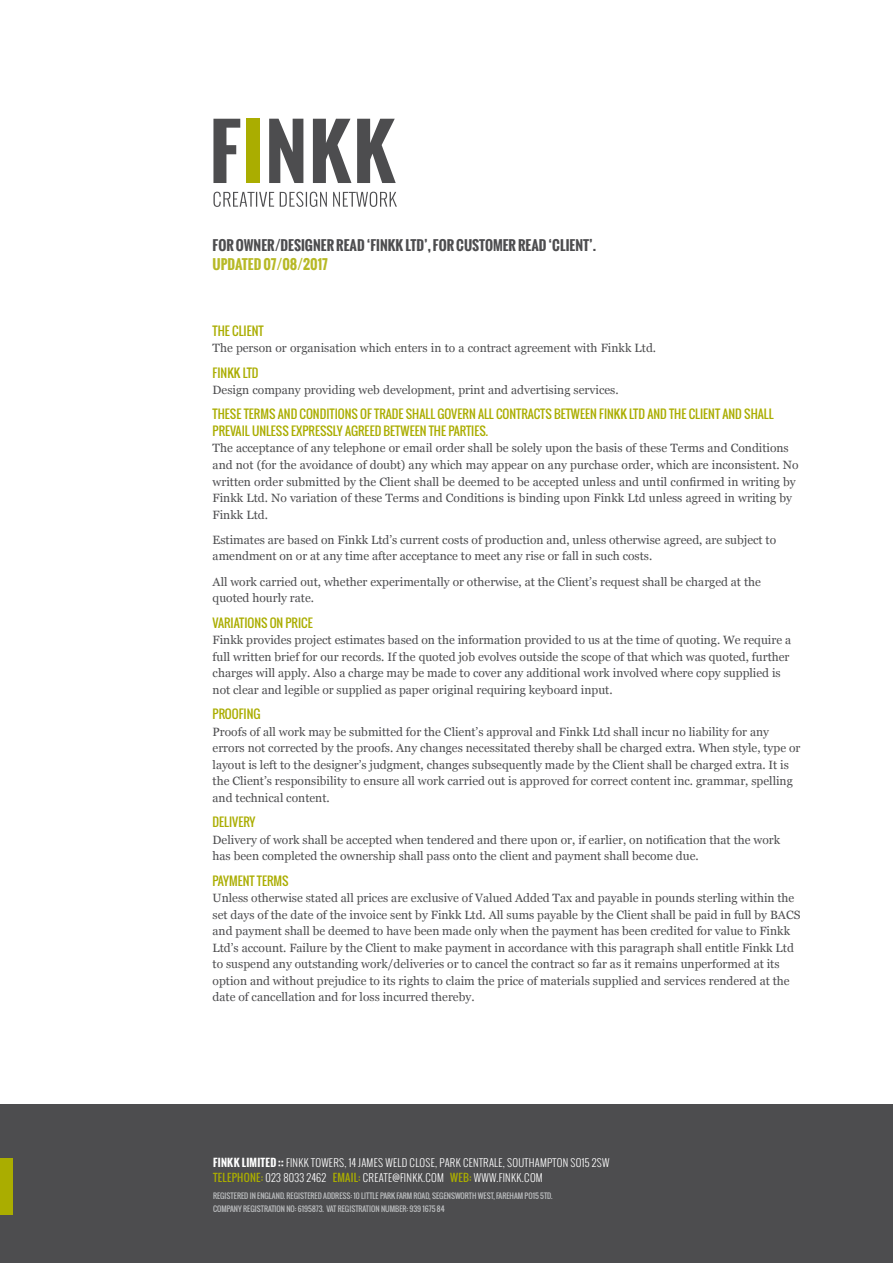
<style>
.page{position:relative;width:893px;height:1263px;background:#fff}
.page>*{position:absolute;margin:0;border:0;box-sizing:border-box;transform-origin:0 0}
.t1{font:700 13.5px "Oswald";color:#4d4d4f}
.t2{font:700 13.5px "Oswald";color:#b7b926}
.t3{font:12px/16.5px "Georgia";color:#4d4d4f}
.t4{font:12px/16.5px "Oswald";color:#aaad00}
.t5{font:300 10.5px/15px "Oswald";letter-spacing:.025em;color:#fff}
.t6{font:700 10.5px "Oswald";color:#fff}
.t7{font:7.5px/13.5px "Oswald";color:#bcbec0}
.s1{font-weight:700}
.s2{font-weight:400;color:#aaad00}
</style>
<div class="page">
<svg style="left:269px;top:119px;width:127px;height:64px"></svg>
<div style="left:247px;top:119px;width:13px;height:64px;background:#aaad00"></div>
<svg style="left:213px;top:119px;width:27px;height:64px"></svg>
<svg style="left:213px;top:192px;width:184px;height:15px"></svg>
<div style="left:0;top:1104px;width:893px;height:159px;background:#4d4d4f"></div>
<div style="left:0;top:1158px;width:13px;height:56px;background:#aaad00"></div>
<p class="t1" style="left:213px;top:235px;width:385px">FOR OWNER/DESIGNER READ ‘FINKK LTD’, FOR CUSTOMER READ ‘CLIENT’.</p>
<p class="t2" style="left:213px;top:255px;width:117px">UPDATED 07/08/2017</p>
<p class="t4" style="left:213px;top:322px;width:53px">THE CLIENT</p>
<p class="t3" style="left:213px;top:339px;width:445px">The person or organisation which enters in to a contract agreement with Finkk Ltd.</p>
<p class="t4" style="left:213px;top:364px;width:47px">FINKK LTD</p>
<p class="t3" style="left:213px;top:381px;width:408px">Design company providing web development, print and advertising services.</p>
<p class="t4" style="left:213px;top:406px;width:562px">THESE TERMS AND CONDITIONS OF TRADE SHALL GOVERN ALL CONTRACTS BETWEEN FINKK LTD AND THE CLIENT AND SHALL<br>PREVAIL UNLESS EXPRESSLY AGREED BETWEEN THE PARTIES.</p>
<p class="t3" style="left:213px;top:440px;width:587px">The acceptance of any telephone or email order shall be solely upon the basis of these Terms and Conditions and not (for the avoidance of doubt) any which may appear on any purchase order, which are inconsistent. No written order submitted by the Client shall be deemed to be accepted unless and until confirmed in writing by Finkk Ltd. No variation of these Terms and Conditions is binding upon Finkk Ltd unless agreed in writing by Finkk Ltd.</p>
<p class="t3" style="left:213px;top:531px;width:565px">Estimates are based on Finkk Ltd’s current costs of production and, unless otherwise agreed, are subject to amendment on or at any time after acceptance to meet any rise or fall in such costs.</p>
<p class="t3" style="left:213px;top:573px;width:550px">All work carried out, whether experimentally or otherwise, at the Client’s request shall be charged at the quoted hourly rate.</p>
<p class="t4" style="left:213px;top:614px;width:7px">VARIA</p>
<p class="t4" style="left:239px;top:614px;width:12px">TIONS</p>
<p class="t4" style="left:270px;top:614px;width:44px">ONPRICE</p>
<p class="t3" style="left:213px;top:631px;width:580px">Finkk provides project estimates based on the information provided to us at the time of quoting. We require a full written brief for our records. If the quoted job evolves outside the scope of that which was quoted, further charges will apply. Also a charge may be made to cover any additional work involved where copy supplied is not clear and legible or supplied as paper original requiring keyboard input.</p>
<p class="t4" style="left:213px;top:706px;width:8px">PROO</p>
<p class="t4" style="left:239px;top:706px;width:12px">FING</p>
<p class="t3" style="left:213px;top:723px;width:589px">Proofs of all work may be submitted for the Client’s approval and Finkk Ltd shall incur no liability for any errors not corrected by the proofs. Any changes necessitated thereby shall be charged extra. When style, type or layout is left to the designer’s judgment, changes subsequently made by the Client shall be charged extra. It is the Client’s responsibility to ensure all work carried out is approved for correct content inc. grammar, spelling and technical content.</p>
<p class="t4" style="left:213px;top:814px;width:7px">DELIVERY</p>
<p class="t3" style="left:213px;top:831px;width:569px">Delivery of work shall be accepted when tendered and there upon or, if earlier, on notification that the work has been completed the ownership shall pass onto the client and payment shall become due.</p>
<p class="t4" style="left:213px;top:872px;width:7px">PAYMEN</p>
<p class="t4" style="left:250px;top:872px;width:20px">T TERMS</p>
<p class="t3" style="left:213px;top:889px;width:589px">Unless otherwise stated all prices are exclusive of Valued Added Tax and payable in pounds sterling within the set days of the date of the invoice sent by Finkk Ltd. All sums payable by the Client shall be paid in full by BACS and payment shall be deemed to have been made only when the payment has been credited for value to Finkk Ltd’s account. Failure by the Client to make payment in accordance with this paragraph shall entitle Finkk Ltd to suspend any outstanding work/deliveries or to cancel the contract so far as it remains unperformed at its option and without prejudice to its rights to claim the price of materials supplied and services rendered at the date of cancellation and for loss incurred thereby.</p>
<p class="t6" style="left:213px;top:1155px;width:12px">FINKK</p>
<p class="t6" style="left:242px;top:1155px;width:11px">LIMITED</p>
<p class="t5" style="left:213px;top:1155px;width:391px;text-indent:65px"><span class="s1">::</span> FINKK TOWERS, 14 JAMES WELD CLOSE, PARK CENTRALE, SOUTHAMPTON SO15 2SW<br><span class="s2">TELEPHONE:</span> 023 8033 2462 <span class="s2">EMAIL:</span> CREATE@FINKK.COM <span class="s2">WEB:</span> WWW</p>
<p class="t5" style="left:496px;top:1170px;width:48px">.FINKK.COM</p>
<p class="t7" style="left:213px;top:1189px;width:341px">REGISTERED IN ENGLAND. REGISTERED ADDRESS: 10 LITTLE PARK FARM ROAD, SEGENSWORTH WEST, FAREHAM PO15 5TD.<br>COMPANY REGISTRATION NO: 6195873. VAT REGISTRATION NUMBER: 939 1675 84</p>
</div>
